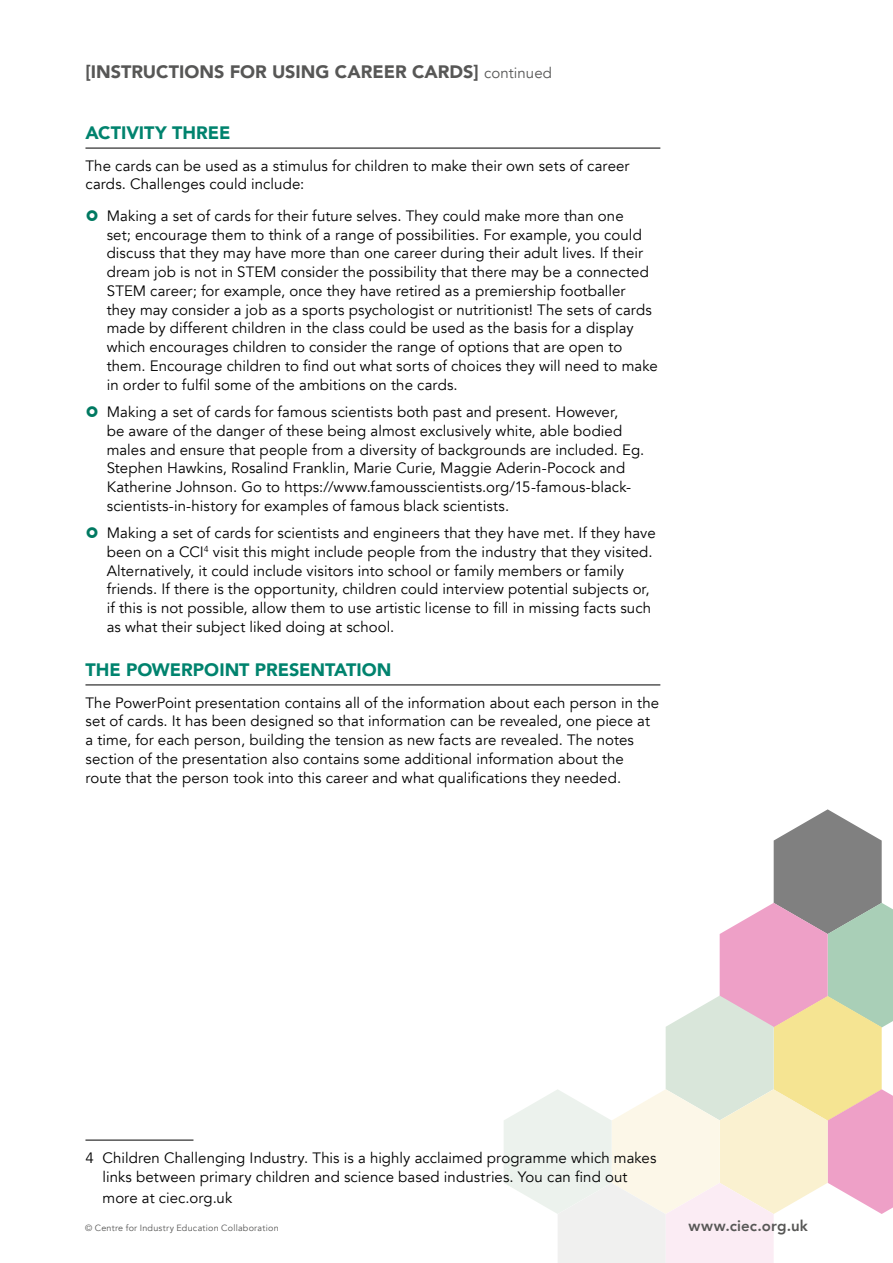
<style>
.page{position:relative;width:893px;height:1263px;background:#fff}
.page>*{position:absolute;margin:0;border:0;box-sizing:border-box;transform-origin:0 0}
.t1{font:900 18px "Avenir";color:#575756}
.t2{font:900 18px "Avenir";color:#00836e}
.t3{font:15px/18.8px "Avenir";letter-spacing:.005em;color:#000}
.t4{font:800 15px "Avenir";letter-spacing:.015em;color:#575756}
.t5{font:9px "Avenir";letter-spacing:.025em;color:#575756}
.s1{font-weight:400;font-size:15px}
</style>
<div class="page">
<svg style="left:504px;top:809px;width:389px;height:454px"></svg>
<hr style="left:85px;top:148px;width:575px;height:1px;background:#000">
<hr style="left:85px;top:684px;width:575px;height:1px;background:#000">
<hr style="left:85px;top:1140px;width:108px;height:1px;background:#000">
<p class="t1" style="left:85px;top:56px;width:468px">[INSTRUCTIONS FOR USING CAREER CARDS] <span class="s1">continued</span></p>
<p class="t2" style="left:85px;top:117px;width:147px">ACTIVITY THREE</p>
<p class="t3" style="left:85px;top:156px;width:546px">The cards can be used as a stimulus for children to make their own sets of career cards. Challenges could include:</p>
<p class="t3" style="left:107px;top:207px;width:552px">Making a set of cards for their future selves. They could make more than one<br>set; encourage them to think of a range of possibilities. For example, you could discuss that they may have more than one career during their adult lives. If their dream job is not in STEM consider the possibility that there may be a connected STEM career; for example, once they have retired as a premiership footballer they may consider a job as a sports psychologist or nutritionist! The sets of cards made by different children in the class could be used as the basis for a display which encourages children to consider the range of options that are open to them. Encourage children to find out what sorts of choices they will need to make in order to fulfil some of the ambitions on the cards.</p>
<p class="t3" style="left:107px;top:403px;width:539px">Making a set of cards for famous scientists both past and present. However,<br>be aware of the danger of these being almost exclusively white, able bodied males and ensure that people from a diversity of backgrounds are included. Eg.<br>Stephen Hawkins, Rosalind Franklin, Marie Curie, Maggie Aderin-Pocock and Katherine Johnson. Go to https://www.famousscientists.org/15-famous-black&shy;scientists-in-history for examples of famous black scientists.</p>
<p class="t3" style="left:107px;top:524px;width:550px">Making a set of cards for scientists and engineers that they have met. If they have been on a CCI<sup>4</sup> visit this might include people from the industry that they visited.<br>Alternatively, it could include visitors into school or family members or family friends. If there is the opportunity, children could interview potential subjects or, if this is not possible, allow them to use artistic license to fill in missing facts such as what their subject liked doing at school.</p>
<p class="t2" style="left:85px;top:654px;width:308px">THE POWERPOINT PRESENTATION</p>
<p class="t3" style="left:85px;top:693px;width:575px">The PowerPoint presentation contains all of the information about each person in the set of cards. It has been designed so that information can be revealed, one piece at a time, for each person, building the tension as new facts are revealed. The notes section of the presentation also contains some additional information about the route that the person took into this career and what qualifications they needed.</p>
<p class="t3" style="left:102px;top:1149px;width:555px;text-indent:-17px">4 Children Challenging Industry. This is a highly acclaimed programme which makes links between primary children and science based industries. You can find out</p>
<p class="t3" style="left:102px;top:1189px;width:131px">more at ciec.org.uk</p>
<p class="t5" style="left:85px;top:1223px;width:195px">© Centre for Industry Education Collaboration</p>
<p class="t4" style="left:689px;top:1214px;width:121px">www.ciec.org.uk</p>
</div>
